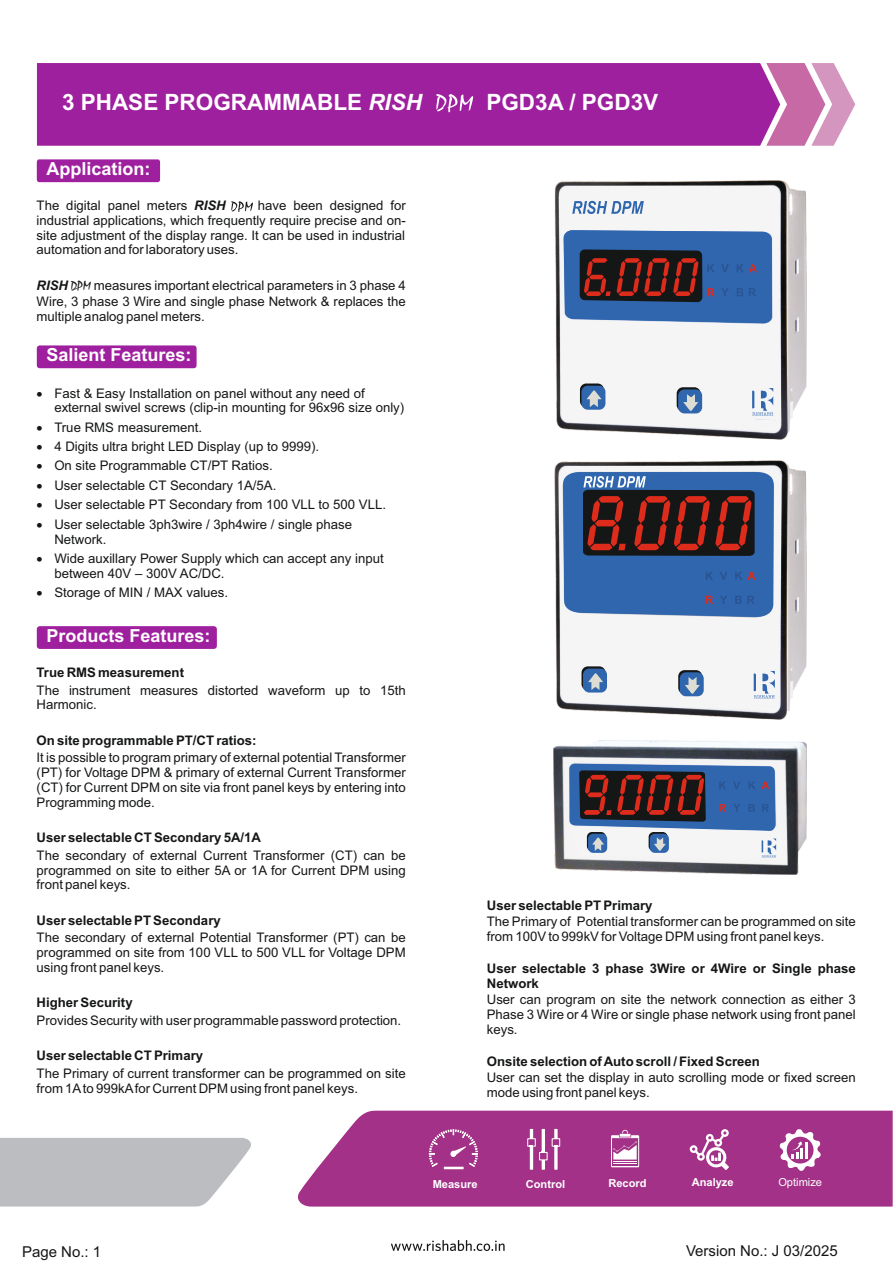
<style>
.page{position:relative;width:893px;height:1263px;background:#fff}
.page>*{position:absolute;margin:0;border:0;box-sizing:border-box;transform-origin:0 0}
.t1{font:700 22.5px "Arial";color:#fff}
.t2{font:700 18px "Arial";color:#fff}
.t3{font:15px "Arial";color:#151616}
.t4{font:13.2px/14.7px "Arial";color:#151616}
.t5{font:700 13.2px/14.7px "Arial";color:#151616}
.t6{font:700 11.1px "Arial";color:#fff}
.t7{font:11.1px "Arial";color:#fff}
.s1{font-style:italic}
.s2{font-weight:700;font-style:italic}
.s3{font-family:"Mistral"}
</style>
<div class="page">
<svg style="left:780px;top:63px;width:75px;height:83px"></svg>
<div style="left:37px;top:63px;width:743px;height:83px;background:#9f209f"></div>
<div style="left:37px;top:159px;width:123px;height:23px;background:#9f209f;border-radius:3px"></div>
<svg style="left:436px;top:94px;width:37px;height:18px"></svg>
<div style="left:37px;top:345px;width:160px;height:23px;background:#9f209f;border-radius:3px"></div>
<div style="left:37px;top:626px;width:180px;height:23px;background:#9f209f;border-radius:3px"></div>
<img style="left:553px;top:740px;width:254px;height:135px">
<svg style="left:569px;top:764px;width:214px;height:95px"></svg>
<img style="left:554px;top:460px;width:253px;height:259px">
<svg style="left:566px;top:661px;width:211px;height:42px"></svg>
<svg style="left:563px;top:472px;width:210px;height:145px;background:#435077"></svg>
<img style="left:554px;top:180px;width:253px;height:259px">
<svg style="left:564px;top:378px;width:216px;height:42px"></svg>
<svg style="left:562px;top:190px;width:210px;height:133px"></svg>
<svg style="left:231px;top:201px;width:22px;height:11px"></svg>
<svg style="left:391px;top:1240px;width:114px;height:11px"></svg>
<svg style="left:298px;top:1110px;width:595px;height:96px;background:#a93e8e"></svg>
<hr style="left:444px;top:1167px;width:20px;height:2px;background:#fff">
<svg style="left:429px;top:1129px;width:49px;height:38px;background:#b05099"></svg>
<svg style="left:527px;top:1129px;width:33px;height:41px"></svg>
<svg style="left:611px;top:1130px;width:28px;height:37px"></svg>
<svg style="left:690px;top:1129px;width:39px;height:41px"></svg>
<svg style="left:779px;top:1128px;width:43px;height:44px"></svg>
<svg style="left:0;top:1138px;width:251px;height:69px;background:#c1c2c5"></svg>
<h1 class="t1" style="left:62px;top:94px;width:362px">3 PHASE PROGRAMMABLE <span class="s1">RISH</span></h1>
<h1 class="t1" style="left:486px;top:94px;width:173px">PGD3A / PGD3V</h1>
<h2 class="t2" style="left:47px;top:162px;width:106px">Application:</h2>
<p class="t4" style="left:37px;top:199px;width:191px">The digital panel meters <span class="s2">RISH</span></p>
<p class="t4" style="left:37px;top:199px;width:371px;text-align:justify;text-indent:221px">have been designed for industrial applications, which frequently require precise and on&shy;site adjustment of the display range. It can be used in industrial automation and for laboratory uses.</p>
<p class="t4" style="left:37px;top:278px;width:371px;line-height:16px"><span class="s2">RISH</span> <span class="s3">DPM</span> measures important electrical parameters in 3 phase 4<br>Wire, 3 phase 3 Wire and single phase Network &amp; replaces the</p>
<p class="t4" style="left:37px;top:310px;width:170px">multiple analog panel meters.</p>
<h2 class="t2" style="left:47px;top:348px;width:147px">Salient Features:</h2>
<p class="t4" style="left:54px;top:387px;width:351px;text-indent:-18px">• Fast &amp; Easy Installation on panel without any need of external swivel screws (clip-in mounting for 96x96 size only)</p>
<p class="t4" style="left:37px;top:421px;width:167px">• True RMS measurement.</p>
<p class="t4" style="left:37px;top:440px;width:284px">• 4 Digits ultra bright LED Display (up to 9999).</p>
<p class="t4" style="left:37px;top:460px;width:238px">• On site Programmable CT/PT Ratios.</p>
<p class="t4" style="left:37px;top:479px;width:241px">• User selectable CT Secondary 1A/5A.</p>
<p class="t4" style="left:37px;top:498px;width:351px">• User selectable PT Secondary from 100 VLL to 500 VLL.</p>
<p class="t4" style="left:54px;top:518px;width:299px;text-indent:-18px">• User selectable 3ph3wire / 3ph4wire / single phase<br>Network.</p>
<p class="t4" style="left:54px;top:552px;width:331px;text-indent:-18px">• Wide auxillary Power Supply which can accept any input between 40V – 300V AC/DC.</p>
<p class="t4" style="left:37px;top:586px;width:193px">• Storage of MIN / MAX values.</p>
<h2 class="t2" style="left:47px;top:629px;width:166px">Products Features:</h2>
<p class="t5" style="left:37px;top:666px;width:149px">True RMS measurement</p>
<p class="t4" style="left:37px;top:684px;width:371px">The instrument measures distorted waveform up to 15th<br>Harmonic.</p>
<p class="t5" style="left:37px;top:734px;width:222px">On site programmable PT/CT ratios:</p>
<p class="t4" style="left:37px;top:752px;width:371px;text-align:justify">It is possible to program primary of external potential Transformer (PT) for Voltage DPM &amp; primary of external Current Transformer (CT) for Current DPM on site via front panel keys by entering into Programming mode.</p>
<p class="t5" style="left:37px;top:831px;width:226px">User selectable CT Secondary 5A/1A</p>
<p class="t4" style="left:37px;top:849px;width:371px;text-align:justify">The secondary of external Current Transformer (CT) can be programmed on site to either 5A or 1A for Current DPM using front panel keys.</p>
<p class="t5" style="left:37px;top:914px;width:186px">User selectable PT Secondary</p>
<p class="t4" style="left:37px;top:931px;width:371px;text-align:justify">The secondary of external Potential Transformer (PT) can be programmed on site from 100 VLL to 500 VLL for Voltage DPM using front panel keys.</p>
<p class="t5" style="left:37px;top:996px;width:98px">Higher Security</p>
<p class="t4" style="left:37px;top:1014px;width:366px">Provides Security with user programmable password protection.</p>
<p class="t5" style="left:37px;top:1049px;width:168px">User selectable CT Primary</p>
<p class="t4" style="left:37px;top:1067px;width:371px">The Primary of current transformer can be programmed on site from 1Ato 999kAfor Current DPM using front panel keys.</p>
<p class="t5" style="left:487px;top:899px;width:167px">User selectable PT Primary</p>
<p class="t4" style="left:487px;top:915px;width:371px">The Primary of Potential transformer can be programmed on site from 100V to 999kV for Voltage DPM using front panel keys.</p>
<p class="t5" style="left:487px;top:962px;width:371px">User selectable 3 phase 3Wire or 4Wire or Single phase<br>Network</p>
<p class="t4" style="left:487px;top:993px;width:371px;text-align:justify">User can program on site the network connection as either 3<br>Phase 3 Wire or 4 Wire or single phase network using front panel keys.</p>
<p class="t5" style="left:487px;top:1055px;width:275px">Onsite selection of Auto scroll / Fixed Screen</p>
<p class="t4" style="left:487px;top:1071px;width:371px">User can set the display in auto scrolling mode or fixed screen mode using front panel keys.</p>
<p class="t6" style="left:433px;top:1179px;width:46px">Measure</p>
<p class="t6" style="left:526px;top:1180px;width:41px">Control</p>
<p class="t6" style="left:608px;top:1179px;width:40px">Record</p>
<p class="t6" style="left:692px;top:1178px;width:43px">Analyze</p>
<p class="t7" style="left:778px;top:1178px;width:45px">Optimize</p>
<p class="t3" style="left:22px;top:1246px;width:81px">Page No.: 1</p>
<p class="t3" style="left:686px;top:1245px;width:153px">Version No.: J 03/2025</p>
</div>
